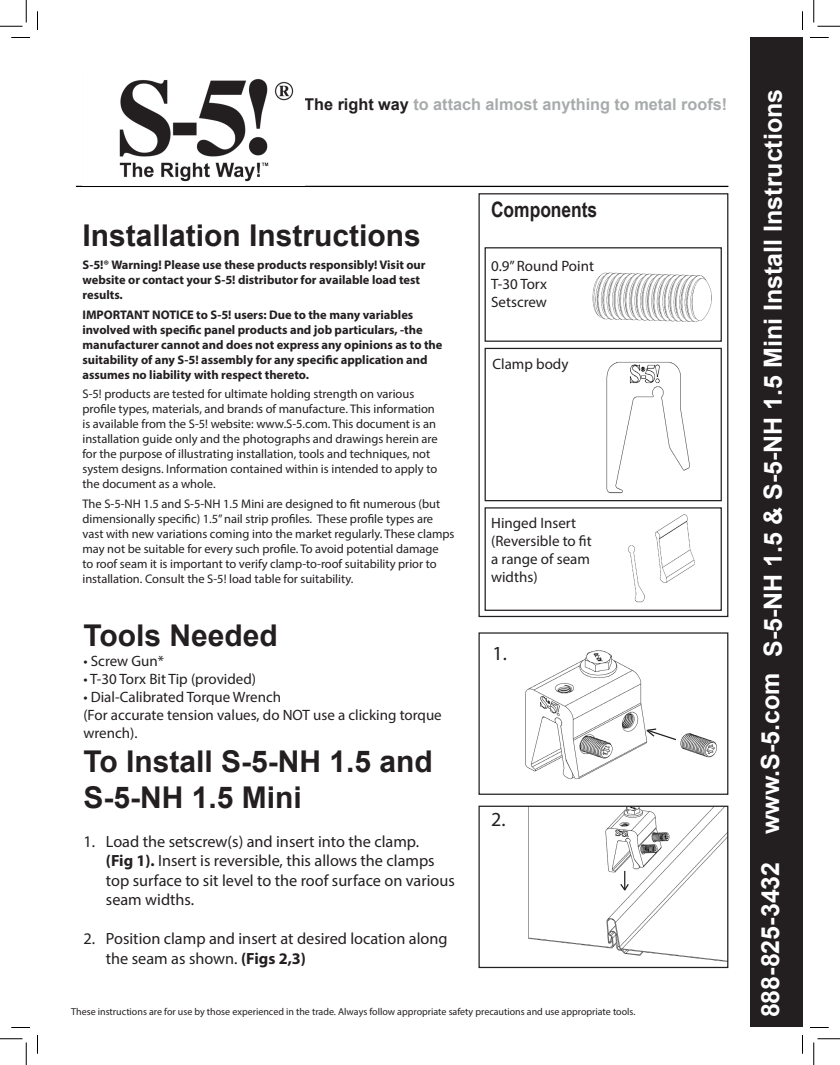
<style>
.page{position:relative;width:840px;height:1065px;background:#fff}
.page>*{position:absolute;margin:0;border:0;box-sizing:border-box;transform-origin:0 0}
.t1{font:700 30px/36px "Arial";color:#231f20}
.t2{font:700 25px "Arial";color:#fff}
.t3{font:700 21.25px "Arial Narrow";color:#231f20}
.t4{font:20px "Myriad Pro";color:#231f20}
.t5{font:16.25px/19.5px "Myriad Pro";color:#231f20}
.t6{font:700 16.25px "Arial";color:#a8abac}
.t7{font:15px/18px "Myriad Pro";color:#231f20}
.t8{font:12.5px/15px "Myriad Pro";color:#231f20}
.t9{font:700 12.5px/15px "Myriad Pro";color:#231f20}
.t10{font:10px "Myriad Pro";color:#231f20}
.s1{color:#231f20}
.s2{font-weight:700}
</style>
<div class="page">
<div style="left:478px;top:193px;width:250px;height:424px;border:1px solid #231f20"></div>
<div style="left:750px;top:38px;width:52px;height:990px;background:#231f20"></div>
<hr style="left:76px;top:186px;width:652px;height:1px;background:#000">
<img style="left:119px;top:78px;width:175px;height:104px">
<img style="left:592px;top:272px;width:120px;height:50px">
<div style="left:485px;top:247px;width:237px;height:95px;border:1px solid #231f20"></div>
<img style="left:606px;top:361px;width:84px;height:133px">
<div style="left:485px;top:348px;width:237px;height:153px;border:1px solid #231f20"></div>
<img style="left:628px;top:514px;width:67px;height:89px">
<div style="left:485px;top:507px;width:237px;height:104px;border:1px solid #231f20"></div>
<img style="left:525px;top:650px;width:192px;height:129px">
<div style="left:478px;top:632px;width:250px;height:163px;border:1px solid #231f20"></div>
<svg style="left:645px;top:728px;width:33px;height:13px"></svg>
<img style="left:528px;top:808px;width:198px;height:154px">
<div style="left:478px;top:806px;width:250px;height:162px;border:1px solid #231f20"></div>
<svg style="left:619px;top:871px;width:11px;height:21px"></svg>
<svg style="left:11px;top:37px;width:19px;height:1px"></svg>
<svg style="left:810px;top:37px;width:19px;height:1px"></svg>
<svg style="left:11px;top:1027px;width:19px;height:1px"></svg>
<svg style="left:810px;top:1027px;width:19px;height:1px"></svg>
<svg style="left:37px;top:11px;width:1px;height:19px"></svg>
<svg style="left:37px;top:1035px;width:1px;height:19px"></svg>
<svg style="left:802px;top:11px;width:1px;height:19px"></svg>
<svg style="left:802px;top:1035px;width:1px;height:19px"></svg>
<svg style="left:0;top:0;width:27px;height:27px"></svg>
<svg style="left:0;top:1039px;width:27px;height:26px"></svg>
<svg style="left:814px;top:0;width:26px;height:27px"></svg>
<svg style="left:814px;top:1039px;width:26px;height:26px"></svg>
<h3 class="t6" style="left:304px;top:93px;width:425px"><span class="s1">The right way</span> to attach almost anything to metal roofs!</h3>
<h2 class="t2" style="left:757px;top:1017px;width:930px;rotate:-90deg">888-825-3432 www.S-5.com S-5-NH 1.5 &amp; S-5-NH 1.5 Mini Install Instructions</h2>
<h3 class="t3" style="left:491px;top:194px;width:108px">Components</h3>
<p class="t7" style="left:491px;top:257px;width:104px">0.9” Round Point<br>T-30 Torx<br>Setscrew</p>
<h1 class="t1" style="left:82px;top:219px;width:340px">Installation Instructions</h1>
<p class="t9" style="left:82px;top:257px;width:345px">S-5!® Warning! Please use these products responsibly! Visit our website or contact your S-5! distributor for available load test results.</p>
<p class="t9" style="left:82px;top:307px;width:362px">IMPORTANT NOTICE to S-5! users: Due to the many variables involved with specific panel products and job particulars, -the manufacturer cannot and does not express any opinions as to the suitability of any S-5! assembly for any specific application and assumes no liability with respect thereto.</p>
<p class="t8" style="left:82px;top:386px;width:357px">S-5! products are tested for ultimate holding strength on various profile types, materials, and brands of manufacture. This information is available from the S-5! website: www.S-5.com. This document is an installation guide only and the photographs and drawings herein are for the purpose of illustrating installation, tools and techniques, not system designs. Information contained within is intended to apply to the document as a whole.</p>
<p class="t8" style="left:82px;top:496px;width:374px">The S-5-NH 1.5 and S-5-NH 1.5 Mini are designed to fit numerous (but dimensionally specific) 1.5” nail strip profiles. These profile types are vast with new variations coming into the market regularly. These clamps may not be suitable for every such profile. To avoid potential damage<br>to roof seam it is important to verify clamp-to-roof suitability prior to installation. Consult the S-5! load table for suitability.</p>
<p class="t7" style="left:492px;top:355px;width:77px">Clamp body</p>
<p class="t7" style="left:491px;top:513px;width:102px">Hinged Insert (Reversible to fit a range of seam widths)</p>
<h1 class="t1" style="left:83px;top:618px;width:196px">Tools Needed</h1>
<h3 class="t4" style="left:492px;top:641px;width:16px">1.</h3>
<p class="t7" style="left:83px;top:652px;width:82px">• Screw Gun*</p>
<p class="t7" style="left:83px;top:670px;width:174px">• T-30 Torx Bit Tip (provided)</p>
<p class="t7" style="left:83px;top:688px;width:360px">• Dial-Calibrated Torque Wrench<br>(For accurate tension values, do NOT use a clicking torque wrench).</p>
<h1 class="t1" style="left:83px;top:744px;width:351px">To Install S-5-NH 1.5 and<br>S-5-NH 1.5 Mini</h1>
<h3 class="t5" style="left:106px;top:831px;width:350px;text-indent:-23px">1. Load the setscrew(s) and insert into the clamp.<br><span class="s2">(Fig 1).</span> Insert is reversible, this allows the clamps top surface to sit level to the roof surface on various seam widths.</h3>
<h3 class="t5" style="left:106px;top:929px;width:343px;text-indent:-23px">2. Position clamp and insert at desired location along the seam as shown. <span class="s2">(Figs 2,3)</span></h3>
<h3 class="t4" style="left:491px;top:807px;width:16px">2.</h3>
<p class="t10" style="left:71px;top:1005px;width:566px">These instructions are for use by those experienced in the trade. Always follow appropriate safety precautions and use appropriate tools.</p>
</div>
